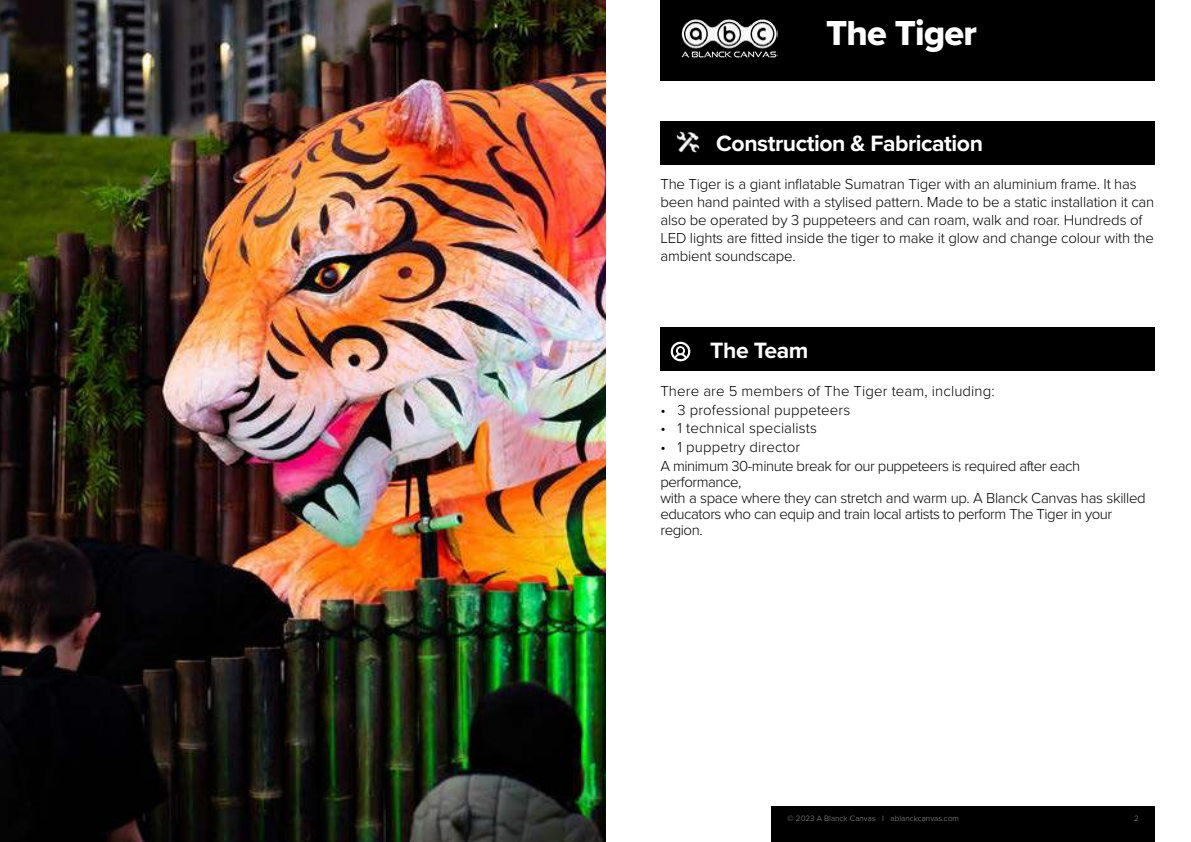
<style>
.page{position:relative;width:1191px;height:842px;background:#fff}
.page>*{position:absolute;margin:0;border:0;box-sizing:border-box;transform-origin:0 0}
.t1{font:36px "Proxima Nova Extrabld";letter-spacing:-.02em;color:#fff}
.t2{font:700 23px "Proxima Nova";letter-spacing:-.02em;color:#fff}
.t3{font:300 15px/18px "Proxima Nova";letter-spacing:-.01em;color:#000}
.t4{font:300 15px/16px "Proxima Nova";letter-spacing:-.03em;color:#000}
.t5{font:300 15px "Proxima Nova";letter-spacing:.01em;color:#000}
.t6{font:300 8px "Proxima Nova";letter-spacing:.01em;color:#939597}
</style>
<div class="page">
<img style="left:0;top:0;width:606px;height:842px">
<div style="left:660px;top:0;width:495px;height:81px;background:#000"></div>
<img style="left:681px;top:19px;width:96px;height:38px">
<div style="left:771px;top:806px;width:384px;height:35px;background:#000"></div>
<div style="left:660px;top:327px;width:495px;height:44px;background:#000"></div>
<img style="left:670px;top:341px;width:21px;height:21px">
<div style="left:660px;top:121px;width:495px;height:44px;background:#000"></div>
<img style="left:676px;top:131px;width:24px;height:22px">
<h1 class="t1" style="left:826px;top:18px;width:153px">The Tiger</h1>
<h2 class="t2" style="left:716px;top:134px;width:268px">Construction &amp; Fabrication</h2>
<p class="t3" style="left:660px;top:176px;width:495px">The Tiger is a giant inflatable Sumatran Tiger with an aluminium frame. It has been hand painted with a stylised pattern. Made to be a static installation it can also be operated by 3 puppeteers and can roam, walk and roar. Hundreds of LED lights are fitted inside the tiger to make it glow and change colour with the ambient soundscape.</p>
<h2 class="t2" style="left:710px;top:340px;width:100px">The Team</h2>
<p class="t5" style="left:660px;top:384px;width:336px">There are 5 members of The Tiger team, including:</p>
<p class="t5" style="left:660px;top:403px;width:191px">• 3 professional puppeteers</p>
<p class="t5" style="left:660px;top:422px;width:158px">• 1 technical specialists</p>
<p class="t4" style="left:660px;top:439px;width:421px;line-height:18.8px">• 1 puppetry director<br>A minimum 30-minute break for our puppeteers is required after each</p>
<p class="t4" style="left:660px;top:475px;width:487px">performance,<br>with a space where they can stretch and warm up. A Blanck Canvas has skilled educators who can equip and train local artists to perform The Tiger in your region.</p>
<p class="t6" style="left:787px;top:815px;width:173px">© 2023 A Blanck Canvas I ablanckcanvas.com</p>
<p class="t6" style="left:1134px;top:815px;width:6px">2</p>
</div>
